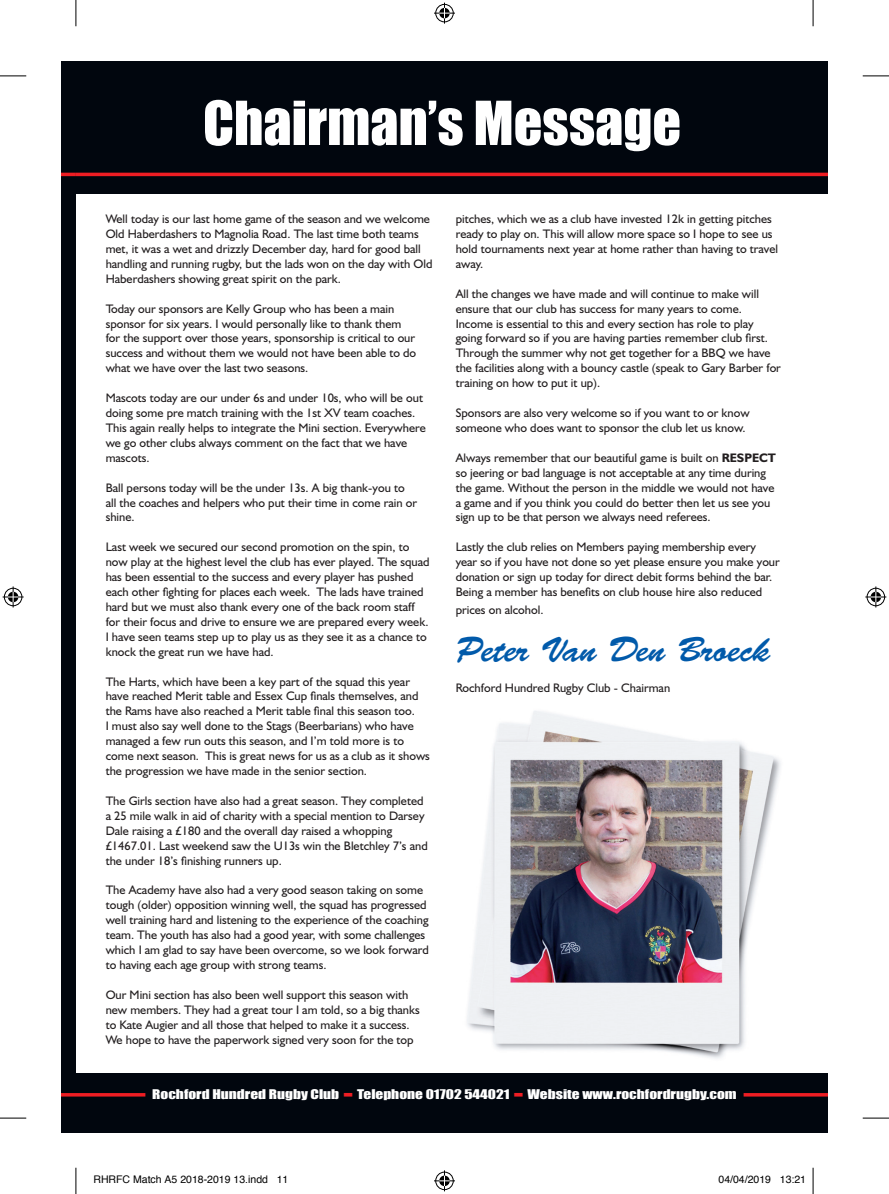
<style>
.page{position:relative;width:889px;height:1194px;background:#fff}
.page>*{position:absolute;margin:0;border:0;box-sizing:border-box;transform-origin:0 0}
.t1{font:56px "Impact";color:#fff}
.t2{font:300 52.5px "Souvenir IT Cby BT";color:#fff}
.t3{font:35px "Brush Script Std";color:#015aaa}
.t4{font:12.42px/14.9px "Humanist 521 BT";color:#231f20}
.t5{font:12.25px "Impact";color:#fff;scale:1.25 1}
.t6{font:10.5px "Helvetica";color:#000}
.s1{font-family:"Souvenir IT Cby BT";font-weight:300;font-size:52.5px}
.s2{font-weight:700}
.s3{font-size:25.72px;color:#ee1d23}
</style>
<div class="page">
<div style="left:61px;top:61px;width:15px;height:1071px;background:#01060e"></div>
<div style="left:76px;top:1073px;width:751px;height:59px;background:#01060e"></div>
<hr style="left:743px;top:1093px;width:84px;height:3px;background:#ee1d23">
<hr style="left:61px;top:1093px;width:84px;height:3px;background:#ee1d23">
<div style="left:76px;top:61px;width:751px;height:132px;background:#01060e"></div>
<hr style="left:76px;top:173px;width:751px;height:3px;background:#ee1d23">
<hr style="left:61px;top:173px;width:15px;height:3px;background:#ee1d23">
<img style="left:467px;top:711px;width:314px;height:348px">
<svg style="left:0;top:76px;width:26px;height:1px"></svg>
<svg style="left:862px;top:76px;width:26px;height:1px"></svg>
<svg style="left:0;top:1117px;width:26px;height:1px"></svg>
<svg style="left:862px;top:1117px;width:26px;height:1px"></svg>
<svg style="left:76px;top:0;width:1px;height:26px"></svg>
<svg style="left:76px;top:1167px;width:1px;height:26px"></svg>
<svg style="left:812px;top:0;width:1px;height:26px"></svg>
<svg style="left:812px;top:1167px;width:1px;height:26px"></svg>
<svg style="left:434px;top:3px;width:21px;height:21px"></svg>
<svg style="left:434px;top:1170px;width:21px;height:21px"></svg>
<svg style="left:3px;top:586px;width:21px;height:21px"></svg>
<svg style="left:865px;top:586px;width:21px;height:21px"></svg>
<h1 class="t1" style="left:203px;top:88px;width:479px">Chairman’s M<span class="s1">M</span>essage</h1>
<h2 class="t2" style="left:154px;top:92px;width:322px">CHAIRMAN’S</h2>
<h2 class="t2" style="left:533px;top:92px;width:203px">ESSAGE</h2>
<p class="t4" style="left:106px;top:211px;width:328px">Well today is our last home game of the season and we welcome Old Haberdashers to Magnolia Road. The last time both teams met, it was a wet and drizzly December day, hard for good ball handling and running rugby, but the lads won on the day with Old Haberdashers showing great spirit on the park.</p>
<p class="t4" style="left:106px;top:301px;width:312px">Today our sponsors are Kelly Group who has been a main sponsor for six years. I would personally like to thank them for the support over those years, sponsorship is critical to our success and without them we would not have been able to do what we have over the last two seasons.</p>
<p class="t4" style="left:106px;top:390px;width:321px">Mascots today are our under 6s and under 10s, who will be out doing some pre match training with the 1st XV team coaches.<br>This again really helps to integrate the Mini section. Everywhere we go other clubs always comment on the fact that we have mascots.</p>
<p class="t4" style="left:106px;top:479px;width:313px">Ball persons today will be the under 13s. A big thank-you to all the coaches and helpers who put their time in come rain or shine.</p>
<p class="t4" style="left:106px;top:539px;width:325px">Last week we secured our second promotion on the spin, to now play at the highest level the club has ever played. The squad has been essential to the success and every player has pushed each other fighting for places each week. The lads have trained hard but we must also thank every one of the back room staff for their focus and drive to ensure we are prepared every week.<br>I have seen teams step up to play us as they see it as a chance to knock the great run we have had.</p>
<p class="t4" style="left:106px;top:673px;width:326px">The Harts, which have been a key part of the squad this year have reached Merit table and Essex Cup finals themselves, and the Rams have also reached a Merit table final this season too.<br>I must also say well done to the Stags (Beerbarians) who have managed a few run outs this season, and I’m told more is to come next season. This is great news for us as a club as it shows the progression we have made in the senior section.</p>
<p class="t4" style="left:106px;top:793px;width:323px">The Girls section have also had a great season. They completed a 25 mile walk in aid of charity with a special mention to Darsey Dale raising a £180 and the overall day raised a whopping £1467.01. Last weekend saw the U13s win the Bletchley 7’s and the under 18’s finishing runners up.</p>
<p class="t4" style="left:106px;top:882px;width:324px">The Academy have also had a very good season taking on some tough (older) opposition winning well, the squad has progressed well training hard and listening to the experience of the coaching team. The youth has also had a good year, with some challenges which I am glad to say have been overcome, so we look forward to having each age group with strong teams.</p>
<p class="t4" style="left:106px;top:986px;width:315px">Our Mini section has also been well support this season with new members. They had a great tour I am told, so a big thanks to Kate Augier and all those that helped to make it a success.<br>We hope to have the paperwork signed very soon for the top</p>
<p class="t4" style="left:455px;top:211px;width:324px">pitches, which we as a club have invested 12k in getting pitches ready to play on. This will allow more space so I hope to see us hold tournaments next year at home rather than having to travel away.</p>
<p class="t4" style="left:455px;top:286px;width:327px">All the changes we have made and will continue to make will ensure that our club has success for many years to come.<br>Income is essential to this and every section has role to play going forward so if you are having parties remember club first.<br>Through the summer why not get together for a BBQ we have the facilities along with a bouncy castle (speak to Gary Barber for training on how to put it up).</p>
<p class="t4" style="left:455px;top:405px;width:295px">Sponsors are also very welcome so if you want to or know someone who does want to sponsor the club let us know.</p>
<p class="t4" style="left:455px;top:450px;width:322px">Always remember that our beautiful game is built on <span class="s2">RESPECT </span>so jeering or bad language is not acceptable at any time during the game. Without the person in the middle we would not have a game and if you think you could do better then let us see you sign up to be that person we always need referees.</p>
<p class="t4" style="left:455px;top:539px;width:325px">Lastly the club relies on Members paying membership every year so if you have not done so yet please ensure you make your donation or sign up today for direct debit forms behind the bar.<br>Being a member has benefits on club house hire also reduced</p>
<p class="t4" style="left:455px;top:602px;width:89px">prices on alcohol.</p>
<h3 class="t3" style="left:455px;top:630px;width:316px">Peter Van Den Broeck</h3>
<p class="t4" style="left:455px;top:680px;width:216px">Rochford Hundred Rugby Club - Chairman</p>
<p class="t5" style="left:152px;top:1086px;width:469px">Rochford Hundred Rugby Club <span class="s3">-</span> Telephone 01702 544021 <span class="s3">-</span> Website www.rochfordrugby.com</p>
<p class="t6" style="left:93px;top:1171px;width:196px">RHRFC Match A5 2018-2019 13.indd 11</p>
<p class="t6" style="left:718px;top:1171px;width:89px">04/04/2019 13:21</p>
</div>
